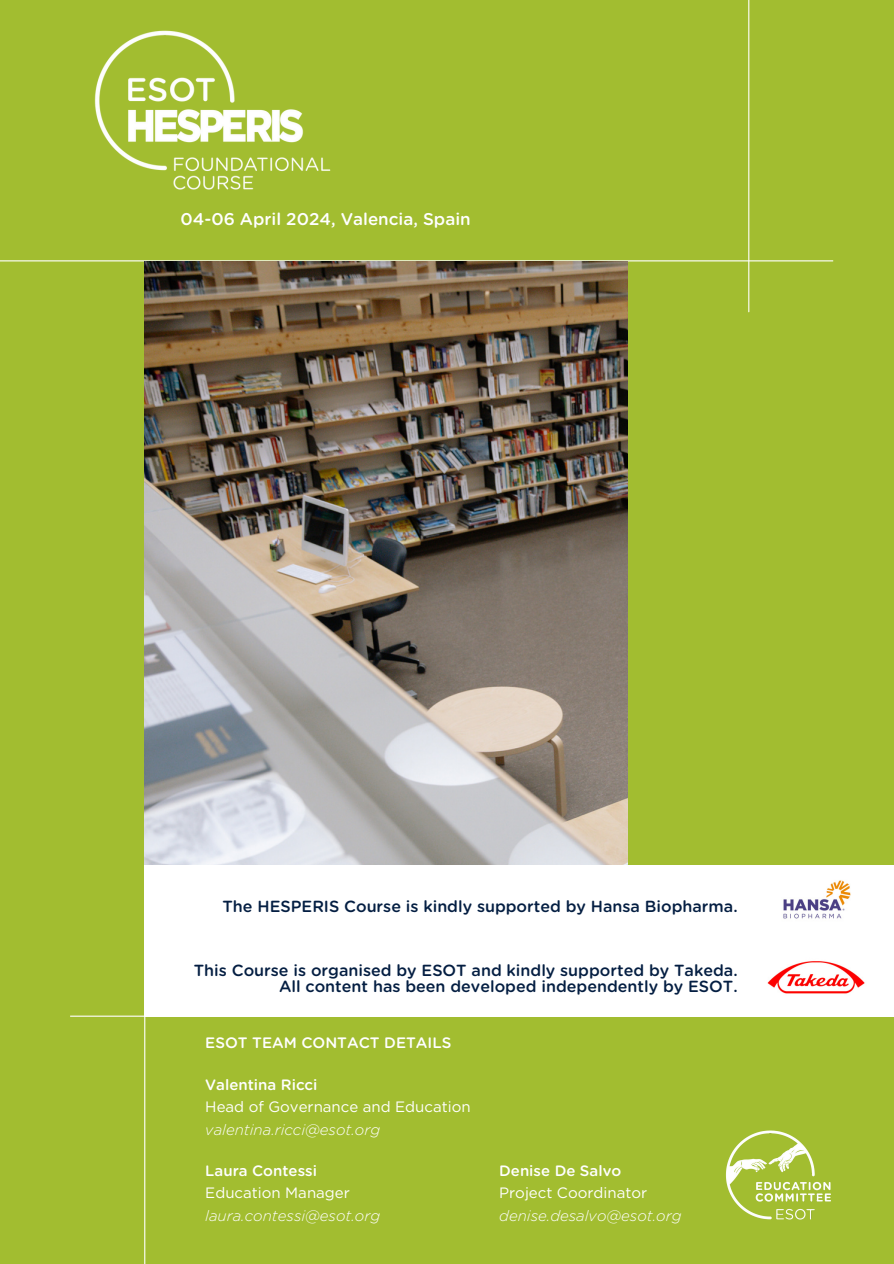
<style>
.page{position:relative;width:894px;height:1264px;background:#fff}
.page>*{position:absolute;margin:0;border:0;box-sizing:border-box;transform-origin:0 0}
.t1{font:500 16.95px "Gotham Rounded";color:#fff}
.t2{font:500 16.05px/15.8px "Gotham Rounded";color:#041e42;text-align:right}
.t3{font:500 15.15px "Gotham Rounded";color:#fff}
.t4{font:italic 300 15px "Gotham Rounded";color:#fff}
.t5{font:15px "Gotham";color:#fff}
.t6{font:500 15px "Gotham Rounded";color:#fff}
</style>
<div class="page">
<div style="left:0;top:0;width:893px;height:1263px;background:#a2bd30"></div>
<hr style="left:748px;top:0;width:1px;height:312px;background:#fff">
<hr style="left:70px;top:1015px;width:823px;height:1px;background:#fff">
<hr style="left:0;top:260px;width:832px;height:1px;background:#fff">
<hr style="left:144px;top:965px;width:1px;height:298px;background:#fff">
<img style="left:725px;top:1130px;width:106px;height:90px">
<img style="left:94px;top:30px;width:237px;height:160px">
<img style="left:144px;top:261px;width:483px;height:604px">
<div style="left:144px;top:935px;width:748px;height:81px;background:#fff"></div>
<img style="left:767px;top:961px;width:98px;height:33px">
<div style="left:144px;top:865px;width:748px;height:72px;background:#fff"></div>
<img style="left:783px;top:880px;width:68px;height:39px">
<p class="t1" style="left:180px;top:211px;width:291px">04-06 April 2024, Valencia, Spain</p>
<p class="t2" style="left:222px;top:899px;width:516px">The HESPERIS Course is kindly supported by Hansa Biopharma.</p>
<p class="t2" style="left:194px;top:963px;width:545px">This Course is organised by ESOT and kindly supported by Takeda.<br>All content has been developed independently by ESOT.</p>
<p class="t3" style="left:205px;top:1035px;width:247px">ESOT TEAM CONTACT DETAILS</p>
<p class="t6" style="left:205px;top:1077px;width:114px">Valentina Ricci</p>
<p class="t5" style="left:205px;top:1100px;width:267px">Head of Governance and Education</p>
<p class="t4" style="left:205px;top:1122px;width:176px">valentina.ricci@esot.org</p>
<p class="t6" style="left:205px;top:1163px;width:113px">Laura Contessi</p>
<p class="t5" style="left:205px;top:1186px;width:146px">Education Manager</p>
<p class="t4" style="left:205px;top:1208px;width:176px">laura.contessi@esot.org</p>
<p class="t6" style="left:499px;top:1163px;width:124px">Denise De Salvo</p>
<p class="t5" style="left:499px;top:1186px;width:149px">Project Coordinator</p>
<p class="t4" style="left:499px;top:1208px;width:184px">denise.desalvo@esot.org</p>
</div>
